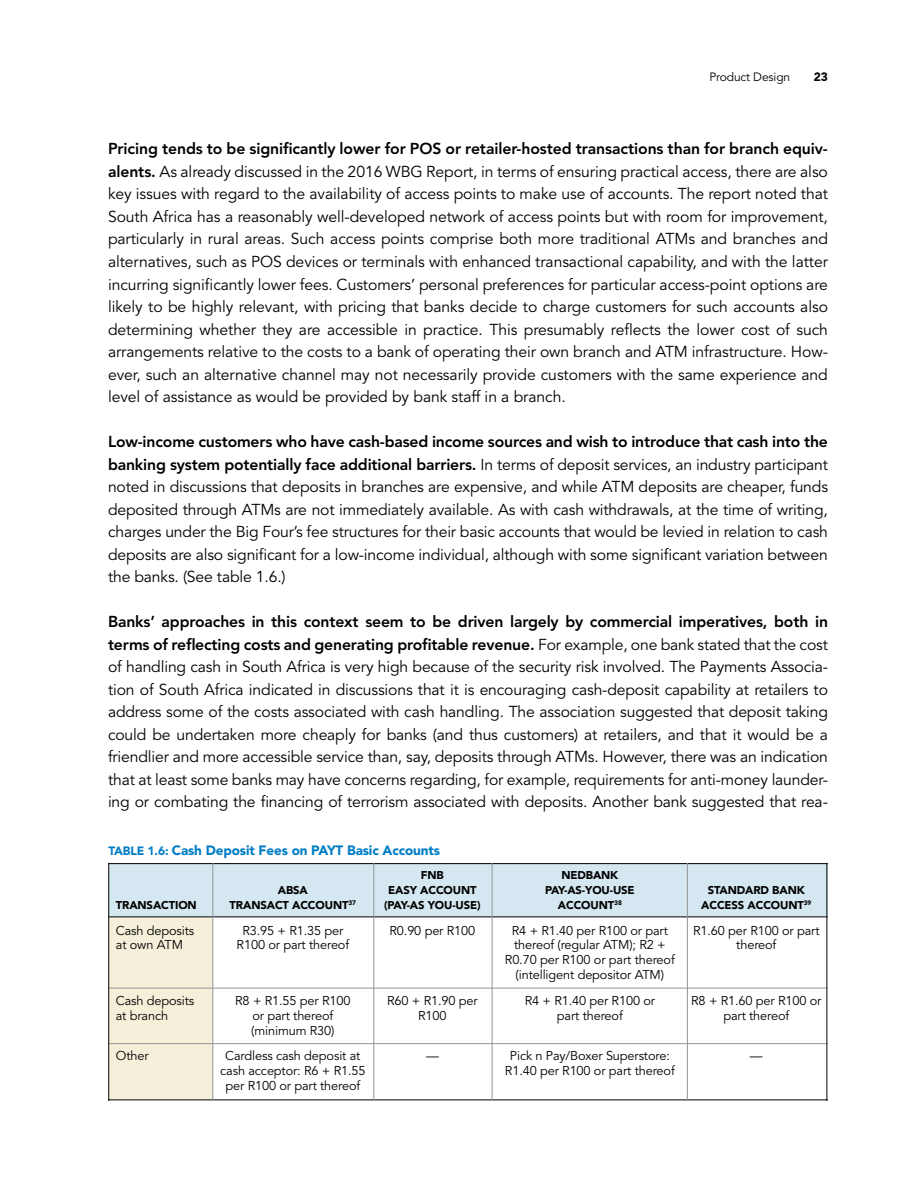
<style>
.page{position:relative;width:918px;height:1188px;background:#fff}
.page>*{position:absolute;margin:0;border:0;box-sizing:border-box;transform-origin:0 0}
.t1{font:15.75px/22.5px "Avenir";letter-spacing:-.01em;color:#000;text-align:justify}
.t2{font:900 13.5px "Avenir";letter-spacing:-.01em;color:#007dc5}
.t3{font:12.75px/15px "Avenir";letter-spacing:-.01em;color:#000;text-align:center}
.t4{font:12px "Avenir";letter-spacing:-.01em;color:#000}
.t5{font:900 12px "Avenir";color:#000}
.t6{font:900 11.25px "Avenir";letter-spacing:-.01em;color:#000}
.s1{font-weight:800}
.s2{font-size:12px}
</style>
<div class="page">
<div style="left:109px;top:886px;width:103px;height:214px;background:#f6f0da"></div>
<div style="left:109px;top:863px;width:719px;height:53px;background:#d5e7f0"></div>
<hr style="left:108px;top:863px;width:720px;height:1px;background:#000">
<hr style="left:108px;top:916px;width:720px;height:1px;background:#000">
<hr style="left:108px;top:988px;width:720px;height:1px;background:#939598">
<hr style="left:108px;top:1043px;width:720px;height:1px;background:#939598">
<hr style="left:108px;top:1100px;width:720px;height:1px;background:#000">
<hr style="left:108px;top:863px;width:1px;height:238px;background:#000">
<hr style="left:827px;top:863px;width:1px;height:238px;background:#000">
<hr style="left:373px;top:863px;width:1px;height:238px;background:#939598">
<hr style="left:687px;top:863px;width:1px;height:238px;background:#939598">
<hr style="left:212px;top:863px;width:1px;height:238px;background:#939598">
<hr style="left:492px;top:863px;width:1px;height:238px;background:#939598">
<p class="t4" style="left:709px;top:70px;width:82px">Product Design</p>
<p class="t5" style="left:814px;top:70px;width:16px">23</p>
<p class="t1" style="left:108px;top:138px;width:722px"><span class="s1">Pricing tends to be significantly lower for POS or retailer-hosted transactions than for branch equiv&shy;alents.</span> As already discussed in the 2016 WBG Report, in terms of ensuring practical access, there are also key issues with regard to the availability of access points to make use of accounts. The report noted that South Africa has a reasonably well-developed network of access points but with room for improvement, particularly in rural areas. Such access points comprise both more traditional ATMs and branches and alternatives, such as POS devices or terminals with enhanced transactional capability, and with the latter incurring significantly lower fees. Customers’ personal preferences for particular access-point options are likely to be highly relevant, with pricing that banks decide to charge customers for such accounts also determining whether they are accessible in practice. This presumably reflects the lower cost of such arrangements relative to the costs to a bank of operating their own branch and ATM infrastructure. How&shy;ever, such an alternative channel may not necessarily provide customers with the same experience and level of assistance as would be provided by bank staff in a branch.</p>
<p class="t1" style="left:108px;top:431px;width:722px"><span class="s1">Low-income customers who have cash-based income sources and wish to introduce that cash into the banking system potentially face additional barriers.</span> In terms of deposit services, an industry participant noted in discussions that deposits in branches are expensive, and while ATM deposits are cheaper, funds deposited through ATMs are not immediately available. As with cash withdrawals, at the time of writing, charges under the Big Four’s fee structures for their basic accounts that would be levied in relation to cash deposits are also significant for a low-income individual, although with some significant variation between the banks. (See table 1.6.)</p>
<p class="t1" style="left:108px;top:611px;width:722px"><span class="s1">Banks’ approaches in this context seem to be driven largely by commercial imperatives, both in terms of reflecting costs and generating profitable revenue.</span> For example, one bank stated that the cost of handling cash in South Africa is very high because of the security risk involved. The Payments Associa&shy;tion of South Africa indicated in discussions that it is encouraging cash-deposit capability at retailers to address some of the costs associated with cash handling. The association suggested that deposit taking could be undertaken more cheaply for banks (and thus customers) at retailers, and that it would be a friendlier and more accessible service than, say, deposits through ATMs. However, there was an indication that at least some banks may have concerns regarding, for example, requirements for anti-money launder&shy;ing or combating the financing of terrorism associated with deposits. Another bank suggested that rea-</p>
<p class="t2" style="left:108px;top:842px;width:333px"><span class="s2">TABLE 1.6:</span> Cash Deposit Fees on PAYT Basic Accounts</p>
<p class="t6" style="left:421px;top:868px;width:24px">FNB</p>
<p class="t6" style="left:561px;top:868px;width:59px">NEDBANK</p>
<p class="t6" style="left:278px;top:883px;width:32px">ABSA</p>
<p class="t6" style="left:388px;top:883px;width:90px">EASY ACCOUNT</p>
<p class="t6" style="left:545px;top:883px;width:91px">PAY-AS-YOU-USE</p>
<p class="t6" style="left:708px;top:883px;width:98px">STANDARD BANK</p>
<p class="t6" style="left:116px;top:898px;width:82px">TRANSACTION</p>
<p class="t6" style="left:230px;top:898px;width:128px">TRANSACT ACCOUNT<sup>37</sup></p>
<p class="t6" style="left:384px;top:898px;width:98px">(PAY-AS YOU-USE)</p>
<p class="t6" style="left:558px;top:898px;width:65px">ACCOUNT<sup>38</sup></p>
<p class="t6" style="left:701px;top:898px;width:112px">ACCESS ACCOUNT<sup>39</sup></p>
<p class="t3" style="left:116px;top:923px;width:80px">Cash deposits</p>
<p class="t3" style="left:242px;top:923px;width:102px">R3.95 + R1.35 per</p>
<p class="t3" style="left:390px;top:923px;width:87px">R0.90 per R100</p>
<p class="t3" style="left:512px;top:923px;width:158px">R4 + R1.40 per R100 or part</p>
<p class="t3" style="left:693px;top:923px;width:128px">R1.60 per R100 or part</p>
<p class="t3" style="left:116px;top:938px;width:69px">at own ATM</p>
<p class="t3" style="left:237px;top:938px;width:114px">R100 or part thereof</p>
<p class="t3" style="left:514px;top:938px;width:153px">thereof (regular ATM); R2 +</p>
<p class="t3" style="left:736px;top:938px;width:42px">thereof</p>
<p class="t3" style="left:505px;top:953px;width:171px">R0.70 per R100 or part thereof (intelligent depositor ATM)</p>
<p class="t3" style="left:116px;top:993px;width:80px">Cash deposits</p>
<p class="t3" style="left:235px;top:993px;width:117px">R8 + R1.55 per R100</p>
<p class="t3" style="left:387px;top:993px;width:92px">R60 + R1.90 per</p>
<p class="t3" style="left:525px;top:993px;width:132px">R4 + R1.40 per R100 or</p>
<p class="t3" style="left:691px;top:993px;width:132px">R8 + R1.60 per R100 or</p>
<p class="t3" style="left:116px;top:1008px;width:54px">at branch</p>
<p class="t3" style="left:252px;top:1008px;width:82px">or part thereof</p>
<p class="t3" style="left:418px;top:1008px;width:30px">R100</p>
<p class="t3" style="left:557px;top:1008px;width:67px">part thereof</p>
<p class="t3" style="left:723px;top:1008px;width:67px">part thereof</p>
<p class="t3" style="left:251px;top:1023px;width:85px">(minimum R30)</p>
<p class="t3" style="left:116px;top:1049px;width:34px">Other</p>
<p class="t3" style="left:225px;top:1049px;width:137px">Cardless cash deposit at</p>
<p class="t3" style="left:426px;top:1049px;width:14px">—</p>
<p class="t3" style="left:510px;top:1049px;width:161px">Pick n Pay/Boxer Superstore:</p>
<p class="t3" style="left:750px;top:1049px;width:14px">—</p>
<p class="t3" style="left:220px;top:1064px;width:147px">cash acceptor: R6 + R1.55</p>
<p class="t3" style="left:505px;top:1064px;width:171px">R1.40 per R100 or part thereof</p>
<p class="t3" style="left:226px;top:1079px;width:136px">per R100 or part thereof</p>
</div>
